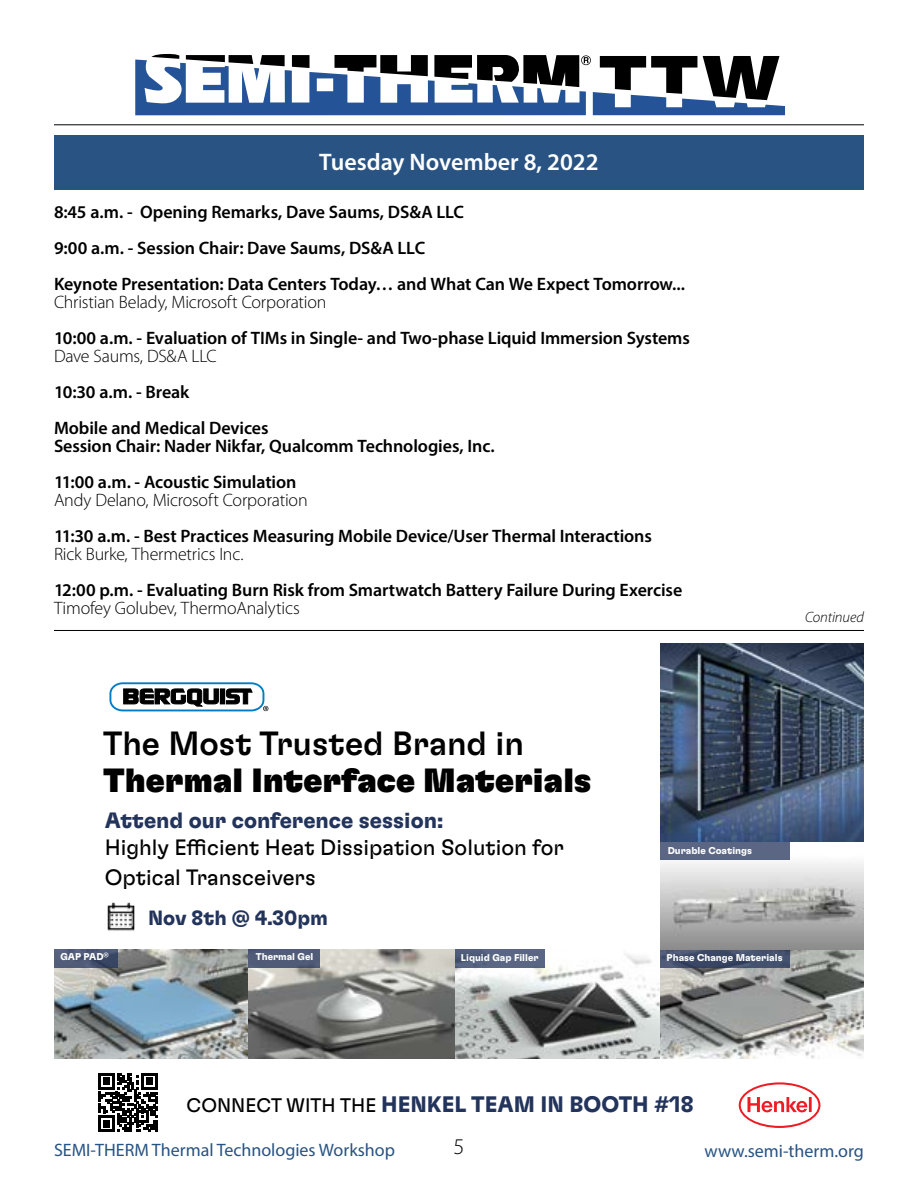
<style>
.page{position:relative;width:918px;height:1188px;background:#fff}
.page>*{position:absolute;margin:0;border:0;box-sizing:border-box;transform-origin:0 0}
.t1{font:33.6px "Henkel GT Flexa Bl";color:#000}
.t2{font:500 33.6px "Henkel GT Flexa";color:#000}
.t3{font:600 24px "Myriad Pro";color:#fff}
.t4{font:300 22.5px "Myriad Pro";color:#000}
.t5{font:700 22.35px "Henkel GT Flexa";color:#23345c}
.t6{font:22.2px/30px "Henkel GT Flexa";color:#000}
.t7{font:700 22.2px "Henkel GT Flexa";color:#23345c}
.t8{font:700 20.55px "Henkel GT Flexa";color:#23345c}
.t9{font:600 18px/36px "Myriad Pro";letter-spacing:-.005em;color:#000}
.t10{font:300 18px "Myriad Pro";letter-spacing:-.01em;color:#000}
.t11{font:18px "Myriad Pro";color:#285382}
.t12{font:italic 300 15px "Myriad Pro";letter-spacing:-.01em;color:#000}
.t13{font:700 9.9px "Henkel GT Flexa";color:#fff}
.s1{font-weight:400;font-size:19.65px;color:#000}
</style>
<div class="page">
<hr style="left:54px;top:124px;width:810px;height:1px;background:#000">
<svg style="left:135px;top:54px;width:650px;height:61px"></svg>
<div style="left:54px;top:135px;width:810px;height:54px;background:#285382"></div>
<svg style="left:109px;top:682px;width:159px;height:29px"></svg>
<svg style="left:739px;top:1082px;width:81px;height:46px"></svg>
<img style="left:54px;top:949px;width:810px;height:109px">
<svg style="left:54px;top:949px;width:64px;height:19px"></svg>
<svg style="left:455px;top:949px;width:90px;height:19px;background:#566280"></svg>
<div style="left:248px;top:949px;width:72px;height:19px;background:#505c77"></div>
<svg style="left:661px;top:949px;width:129px;height:19px;background:#44506c"></svg>
<img style="left:661px;top:644px;width:203px;height:305px">
<div style="left:661px;top:842px;width:129px;height:18px;background:#5a6684"></div>
<svg style="left:98px;top:1073px;width:60px;height:59px"></svg>
<img style="left:107px;top:902px;width:28px;height:29px">
<hr style="left:54px;top:630px;width:810px;height:1px;background:#000">
<h2 class="t3" style="left:319px;top:147px;width:281px">Tuesday November 8, 2022</h2>
<p class="t9" style="left:54px;top:193px;width:633px">8:45 a.m. - Opening Remarks, Dave Saums, DS&amp;A LLC<br>9:00 a.m. - Session Chair: Dave Saums, DS&amp;A LLC<br>Keynote Presentation: Data Centers Today… and What Can We Expect Tomorrow...</p>
<p class="t10" style="left:54px;top:292px;width:274px">Christian Belady, Microsoft Corporation</p>
<p class="t9" style="left:54px;top:319px;width:637px">10:00 a.m. - Evaluation of TIMs in Single- and Two-phase Liquid Immersion Systems</p>
<p class="t10" style="left:54px;top:346px;width:164px">Dave Saums, DS&amp;A LLC</p>
<p class="t9" style="left:54px;top:373px;width:216px">10:30 a.m. - Break<br>Mobile and Medical Devices</p>
<p class="t9" style="left:54px;top:427px;width:442px">Session Chair: Nader Nikfar, Qualcomm Technologies, Inc.<br>11:00 a.m. - Acoustic Simulation</p>
<p class="t10" style="left:54px;top:490px;width:255px">Andy Delano, Microsoft Corporation</p>
<p class="t9" style="left:54px;top:517px;width:599px">11:30 a.m. - Best Practices Measuring Mobile Device/User Thermal Interactions</p>
<p class="t10" style="left:54px;top:544px;width:191px">Rick Burke, Thermetrics Inc.</p>
<p class="t9" style="left:54px;top:571px;width:630px">12:00 p.m. - Evaluating Burn Risk from Smartwatch Battery Failure During Exercise</p>
<p class="t10" style="left:54px;top:598px;width:247px">Timofey Golubev, ThermoAnalytics</p>
<p class="t12" style="left:805px;top:609px;width:60px">Continued</p>
<h1 class="t2" style="left:103px;top:723px;width:422px">The Most Trusted Brand in</h1>
<h1 class="t1" style="left:103px;top:759px;width:490px">Thermal Interface Materials</h1>
<p class="t7" style="left:105px;top:806px;width:340px">Attend our conference session:</p>
<p class="t6" style="left:105px;top:831px;width:461px">Highly Efficient Heat Dissipation Solution for<br>Optical Transceivers</p>
<p class="t8" style="left:148px;top:905px;width:182px">Nov 8th @ 4.30pm</p>
<p class="t13" style="left:668px;top:844px;width:86px">Durable Coatings</p>
<p class="t13" style="left:60px;top:951px;width:50px">GAP PAD<sup>®</sup></p>
<p class="t13" style="left:256px;top:950px;width:59px">Thermal Gel</p>
<p class="t13" style="left:461px;top:952px;width:79px">Liquid Gap Filler</p>
<p class="t13" style="left:667px;top:952px;width:118px">Phase Change Materials</p>
<p class="t5" style="left:187px;top:1090px;width:509px"><span class="s1">CONNECT WITH THE</span> HENKEL TEAM IN BOOTH #18</p>
<p class="t11" style="left:54px;top:1139px;width:343px">SEMI-THERM Thermal Technologies Workshop</p>
<p class="t4" style="left:454px;top:1134px;width:12px">5</p>
<p class="t11" style="left:705px;top:1140px;width:161px">www.semi-therm.org</p>
</div>
